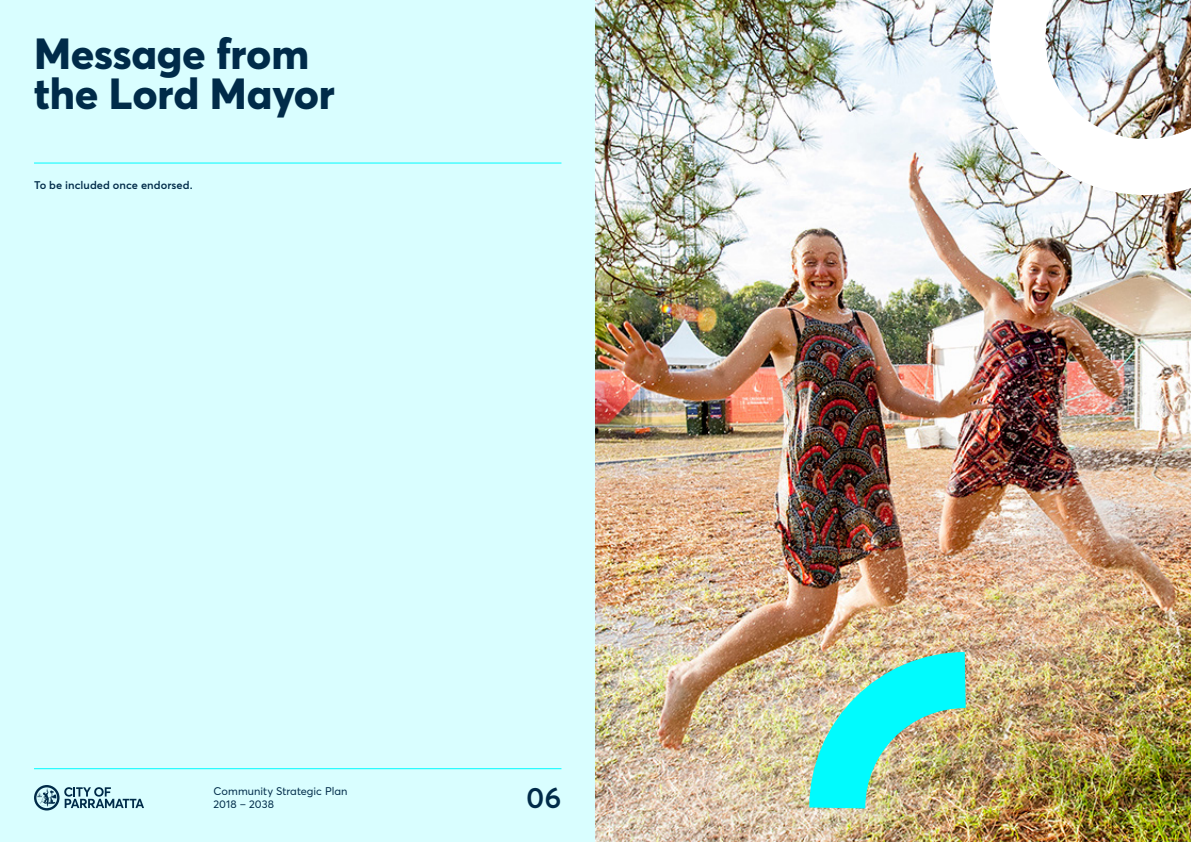
<style>
.page{position:relative;width:1191px;height:842px;background:#fff}
.page>*{position:absolute;margin:0;border:0;box-sizing:border-box;transform-origin:0 0}
.t1{font:800 43px/40px "Parramatta";letter-spacing:-.005em;color:#002b49}
.t2{font:600 29px "Parramatta";color:#002b49}
.t3{font:11px/12.9px "Parramatta";letter-spacing:.005em;color:#002b49}
.t4{font:600 11px "Parramatta";letter-spacing:.005em;color:#002b49}
</style>
<div class="page">
<div style="left:0;top:0;width:595px;height:842px;background:#d9feff"></div>
<hr style="left:34px;top:768px;width:527px;height:1px;background:#00fbfe">
<svg style="left:34px;top:785px;width:110px;height:25px"></svg>
<img style="left:595px;top:0;width:596px;height:842px">
<hr style="left:34px;top:163px;width:527px;height:1px;background:#00fbfe">
<img style="left:989px;top:0;width:202px;height:195px">
<img style="left:781px;top:624px;width:240px;height:218px">
<h1 class="t1" style="left:34px;top:32px;width:302px">Message from the Lord Mayor</h1>
<p class="t4" style="left:34px;top:177px;width:160px">To be included once endorsed.</p>
<p class="t3" style="left:214px;top:784px;width:135px">Community Strategic Plan<br>2018 – 2038</p>
<h2 class="t2" style="left:526px;top:777px;width:37px">06</h2>
</div>
